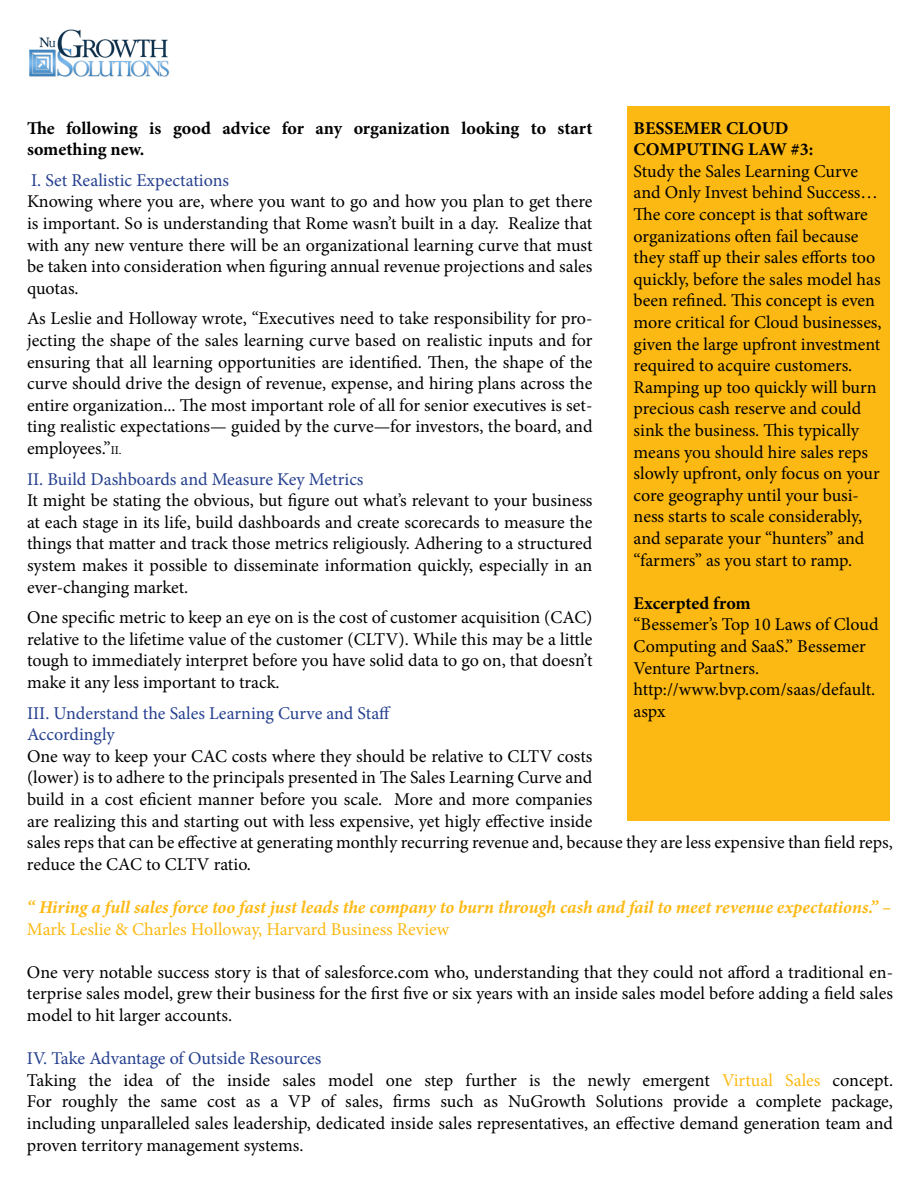
<style>
.page{position:relative;width:918px;height:1188px;background:#fff}
.page>*{position:absolute;margin:0;border:0;box-sizing:border-box;transform-origin:0 0}
.t1{font:18px/21.6px "Minion Pro";color:#000;text-align:justify}
.t2{font:18px/21.6px "Minion Pro";color:#25408f}
.t3{font:700 18px/21.6px "Minion Pro";color:#000}
.t4{font:italic 700 18px "Minion Pro";letter-spacing:-.005em;color:#fdb913}
.t5{font:18px "Minion Pro";color:#fdb913}
.s1{font-size:12px}
.s2{color:#25408f}
.s3{color:#fdb913}
</style>
<div class="page">
<img style="left:29px;top:29px;width:141px;height:48px">
<div style="left:627px;top:106px;width:263px;height:715px;background:#fdb913"></div>
<p class="t3" style="left:27px;top:117px;width:567px">The following is good advice for any organization looking to start something new.</p>
<p class="t2" style="left:31px;top:169px;width:199px">I. Set Realistic Expectations</p>
<p class="t1" style="left:27px;top:191px;width:567px">Knowing where you are, where you want to go and how you plan to get there is important. So is understanding that Rome wasn’t built in a day. Realize that with any new venture there will be an organizational learning curve that must be taken into consideration when figuring annual revenue projections and sales quotas.</p>
<p class="t1" style="left:27px;top:308px;width:567px">As Leslie and Holloway wrote, “Executives need to take responsibility for pro&shy;jecting the shape of the sales learning curve based on realistic inputs and for ensuring that all learning opportunities are identified. Then, the shape of the curve should drive the design of revenue, expense, and hiring plans across the entire organization... The most important role of all for senior executives is set&shy;ting realistic expectations— guided by the curve—for investors, the board, and employees.”<span class="s1">II.</span></p>
<p class="t2" style="left:27px;top:468px;width:338px">II. Build Dashboards and Measure Key Metrics</p>
<p class="t1" style="left:27px;top:490px;width:567px">It might be stating the obvious, but figure out what’s relevant to your business at each stage in its life, build dashboards and create scorecards to measure the things that matter and track those metrics religiously. Adhering to a structured system makes it possible to disseminate information quickly, especially in an ever-changing market.</p>
<p class="t1" style="left:27px;top:607px;width:567px">One specific metric to keep an eye on is the cost of customer acquisition (CAC) relative to the lifetime value of the customer (CLTV). While this may be a little tough to immediately interpret before you have solid data to go on, that doesn’t make it any less important to track.</p>
<p class="t2" style="left:27px;top:702px;width:365px">III. Understand the Sales Learning Curve and Staff<br>Accordingly</p>
<p class="t1" style="left:27px;top:745px;width:567px">One way to keep your CAC costs where they should be relative to CLTV costs (lower) is to adhere to the principals presented in The Sales Learning Curve and build in a cost eficient manner before you scale. More and more companies are realizing this and starting out with less expensive, yet higly effective inside</p>
<p class="t3" style="left:634px;top:117px;width:181px">BESSEMER CLOUD<br>COMPUTING LAW #3:</p>
<p class="t1" style="left:634px;top:160px;width:250px;text-align:left">Study the Sales Learning Curve and Only Invest behind Success… The core concept is that software organizations often fail because they staff up their sales efforts too quickly, before the sales model has been refined. This concept is even more critical for Cloud businesses, given the large upfront investment required to acquire customers.<br>Ramping up too quickly will burn precious cash reserve and could sink the business. This typically means you should hire sales reps slowly upfront, only focus on your core geography until your busi&shy;ness starts to scale considerably, and separate your “hunters” and “farmers” as you start to ramp.</p>
<p class="t3" style="left:634px;top:592px;width:119px">Excerpted from</p>
<p class="t1" style="left:634px;top:614px;width:246px;text-align:left">“Bessemer’s Top 10 Laws of Cloud<br>Computing and SaaS.” Bessemer<br>Venture Partners. http://www.bvp.com/saas/default. aspx</p>
<p class="t1" style="left:27px;top:832px;width:867px">sales reps that can be effective at generating monthly recurring revenue and, because they are less expensive than field reps, reduce the CAC to CLTV ratio.</p>
<p class="t4" style="left:27px;top:895px;width:866px">“ Hiring a full sales force too fast just leads the company to burn through cash and fail to meet revenue expectations.” –</p>
<p class="t5" style="left:27px;top:917px;width:424px">Mark Leslie &amp; Charles Holloway, Harvard Business Review</p>
<p class="t1" style="left:27px;top:961px;width:868px">One very notable success story is that of salesforce.com who, understanding that they could not afford a traditional en&shy;terprise sales model, grew their business for the first five or six years with an inside sales model before adding a field sales model to hit larger accounts.</p>
<p class="t1" style="left:27px;top:1048px;width:868px;text-align:left"><span class="s2">IV. Take Advantage of Outside Resources<br></span>Taking the idea of the inside sales model one step further is the newly emergent <span class="s3">Virtual Sales</span> concept.<br>For roughly the same cost as a VP of sales, firms such as NuGrowth Solutions provide a complete package, including unparalleled sales leadership, dedicated inside sales representatives, an effective demand generation team and proven territory management systems.</p>
</div>
